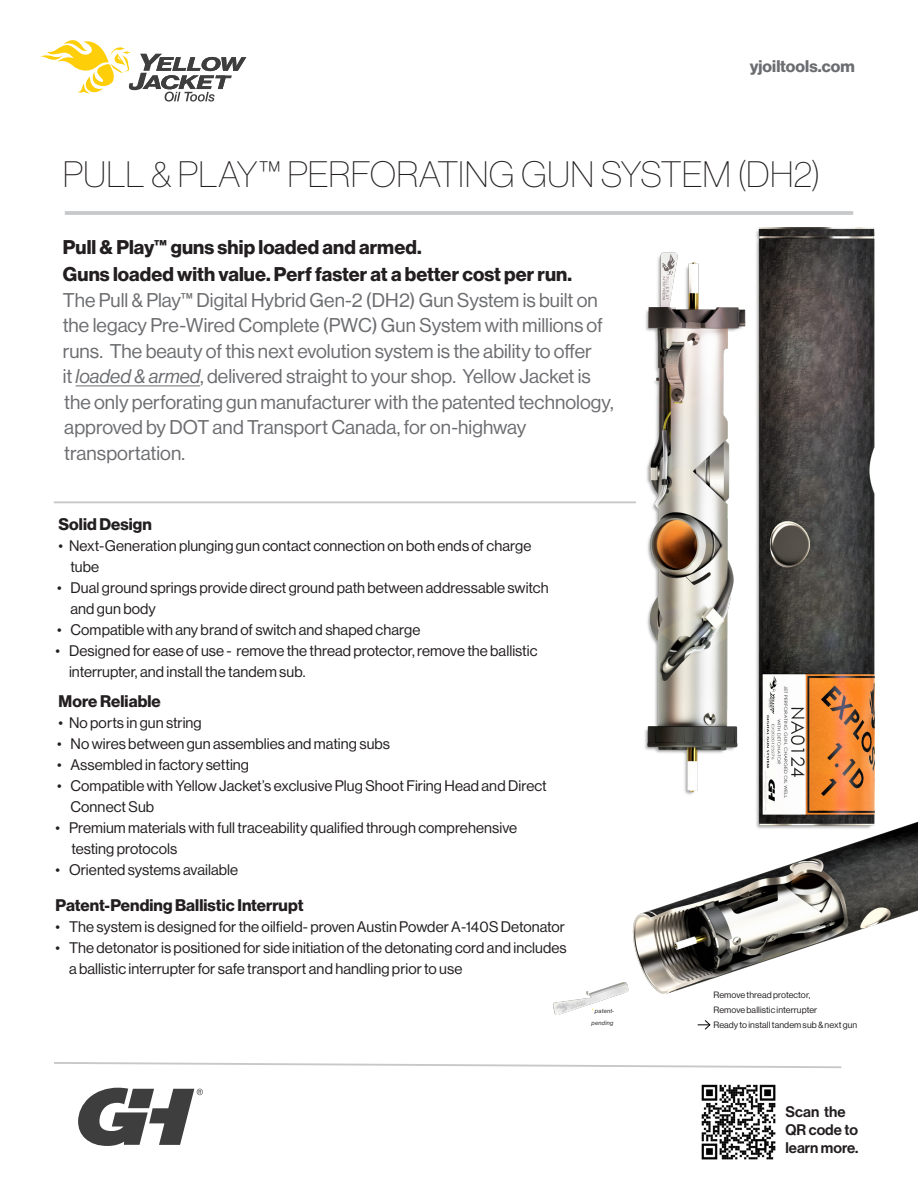
<style>
.page{position:relative;width:918px;height:1188px;background:#fff}
.page>*{position:absolute;margin:0;border:0;box-sizing:border-box;transform-origin:0 0}
.t1{font:36px "N Haas Grotesk DS Pro 25 Th";color:#231f20}
.Intro_Light{font:19.5px/25.5px "N Haas Grotesk DS Pro 55 Rg";color:#6c6d70}
.Intro_Light-2{font:19.5px/27px "N Haas Grotesk DS Pro 75 Bd";letter-spacing:.005em;color:#231f20}
.t2{font:16.5px "N Haas Grotesk DS Pro 75 Bd";letter-spacing:.005em;color:#231f20}
.t3{font:16.5px "N Haas Grotesk DS Pro 75 Bd";letter-spacing:.005em;color:#6c6d70}
.t4{font:15px/21px "N Haas Grotesk DS Pro 55 Rg";letter-spacing:.005em;color:#231f20}
.t5{font:15px/18px "N Haas Grotesk DS Pro 65 Md";color:#231f20}
.t6{font:9px/15px "N Haas Grotesk DS Pro 55 Rg";letter-spacing:.01em;color:#231f20}
.t7{font:6px/12px "N Haas Grotesk DS Pro 56 It";letter-spacing:.05em;color:#231f20}
.s1{font-family:"N Haas Grotesk DS Pro 56 It"}
.s2{color:#ffd80f}
</style>
<div class="page">
<svg style="left:78px;top:1088px;width:125px;height:58px"></svg>
<svg style="left:40px;top:40px;width:206px;height:62px"></svg>
<hr style="left:76px;top:386px;width:124px;height:1px;background:#6c6d70">
<hr style="left:54px;top:501px;width:582px;height:2px;background:#c7c8ca">
<svg style="left:54px;top:1062px;width:788px;height:7px"></svg>
<hr style="left:65px;top:211px;width:788px;height:4px;background:#c7c8ca">
<img style="left:701px;top:1084px;width:75px;height:76px">
<svg style="left:698px;top:1020px;width:12px;height:10px"></svg>
<img style="left:644px;top:227px;width:231px;height:587px">
<img style="left:554px;top:814px;width:364px;height:201px">
<p class="t3" style="left:750px;top:56px;width:106px">yjoiltools.com</p>
<p class="t1" style="left:63px;top:154px;width:759px">PULL &amp; PLAY™ PERFORATING GUN SYSTEM (DH2)</p>
<p class="Intro_Light-2" style="left:63px;top:234px;width:511px">Pull &amp; Play™ guns ship loaded and armed.<br>Guns loaded with value. Perf faster at a better cost per run.</p>
<p class="Intro_Light" style="left:63px;top:287px;width:552px">The Pull &amp; Play™ Digital Hybrid Gen-2 (DH2) Gun System is built on the legacy Pre-Wired Complete (PWC) Gun System with millions of runs. The beauty of this next evolution system is the ability to offer<br>it <span class="s1">loaded &amp; armed</span>, delivered straight to your shop. Yellow Jacket is the only perforating gun manufacturer with the patented technology, approved by DOT and Transport Canada, for on-highway transportation.</p>
<p class="t2" style="left:59px;top:515px;width:95px">Solid Design</p>
<p class="t4" style="left:71px;top:535px;width:462px;text-indent:-12px">• Next-Generation plunging gun contact connection on both ends of charge tube</p>
<p class="t4" style="left:71px;top:577px;width:480px;text-indent:-14px">• Dual ground springs provide direct ground path between addressable switch and gun body</p>
<p class="t4" style="left:57px;top:619px;width:365px">• Compatible with any brand of switch and shaped charge</p>
<p class="t4" style="left:69px;top:640px;width:470px;text-indent:-14px">• Designed for ease of use - remove the thread protector, remove the ballistic interrupter, and install the tandem sub.</p>
<p class="t2" style="left:59px;top:692px;width:104px">More Reliable</p>
<p class="t4" style="left:59px;top:712px;width:145px">• No ports in gun string</p>
<p class="t4" style="left:57px;top:733px;width:335px">• No wires between gun assemblies and mating subs</p>
<p class="t4" style="left:57px;top:754px;width:194px">• Assembled in factory setting</p>
<p class="t4" style="left:71px;top:775px;width:478px;text-indent:-14px">• Compatible with Yellow Jacket’s exclusive Plug Shoot Firing Head and Direct<br>Connect Sub</p>
<p class="t4" style="left:71px;top:817px;width:447px;text-indent:-16px">• Premium materials with full traceability qualified through comprehensive testing protocols</p>
<p class="t4" style="left:56px;top:859px;width:184px">• Oriented systems available</p>
<p class="t2" style="left:56px;top:896px;width:249px">Patent-Pending Ballistic Interrupt</p>
<p class="t4" style="left:56px;top:917px;width:511px">• The system is designed for the oilfield- proven Austin Powder A-140S Detonator</p>
<p class="t4" style="left:69px;top:938px;width:499px;text-indent:-14px">• The detonator is positioned for side initiation of the detonating cord and includes a ballistic interrupter for safe transport and handling prior to use</p>
<p class="t7" style="left:591px;top:1005px;width:24px"><span class="s2">*</span> patent&shy;pending</p>
<p class="t6" style="left:713px;top:987px;width:145px">Remove thread protector,<br>Remove ballistic interrupter<br>Ready to install tandem sub &amp; next gun</p>
<p class="t5" style="left:785px;top:1103px;width:74px">Scan the<br>QR code to learn more.</p>
</div>
